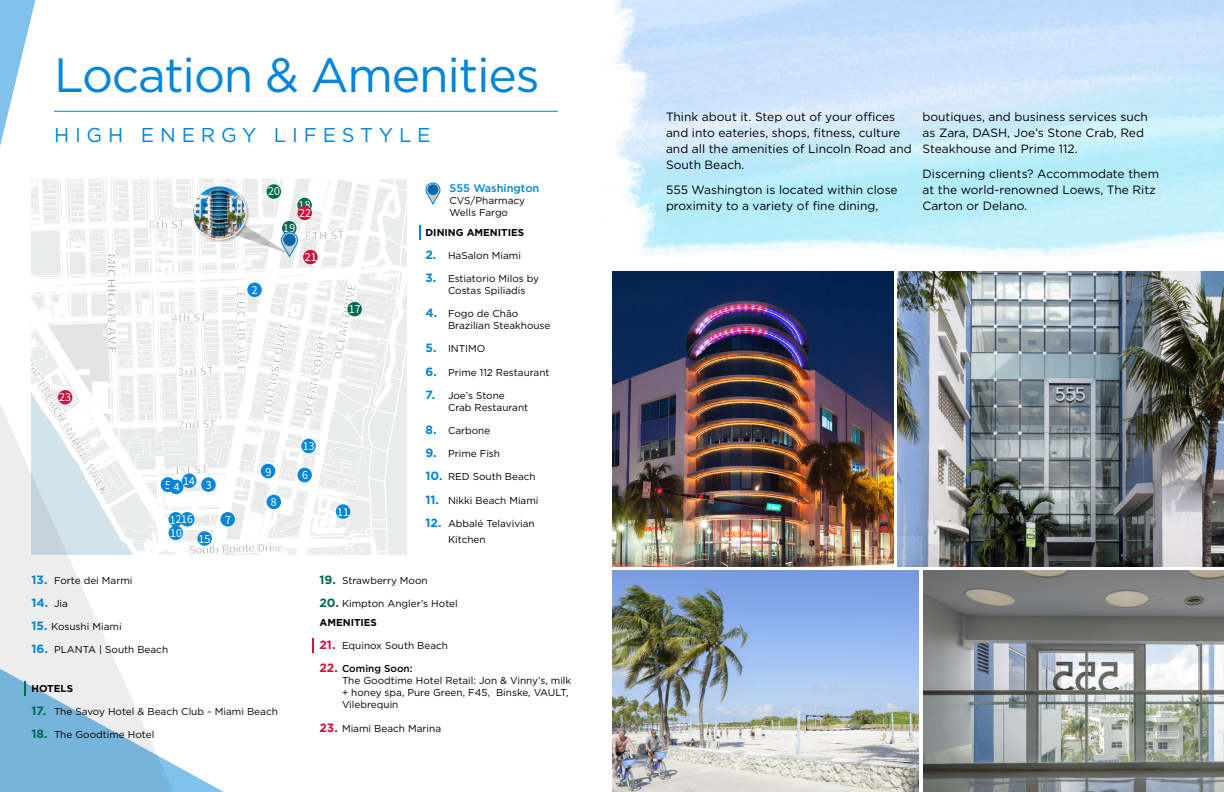
<style>
.page{position:relative;width:1224px;height:792px;background:#fff}
.page>*{position:absolute;margin:0;border:0;box-sizing:border-box;transform-origin:0 0}
.t1{font:48px "Gotham";letter-spacing:-.025em;color:#0185da}
.t2{font:20px "Gotham";letter-spacing:.29em;color:#0185da}
.t3{font:700 13.1px "Source Sans Pro";color:#b1b2b4}
.t4{font:700 13px "Source Sans Pro";color:#b1b2b4}
.t5{font:700 13px "Source Sans Pro";color:#b1b2b4;scale:1.23 1}
.t6{font:12.2px "Source Sans Pro";color:#fff}
.t7{font:12px/16px "Gotham";color:#000}
.t8{font:700 12px "Gotham";color:#0185da}
.t9{font:500 11px "Gotham";color:#0185da}
.t10{font:10px/12px "Gotham";color:#000}
.t11{font:700 10px "Gotham";color:#000}
.s1{font-weight:700;font-size:12px;color:#0185da}
.s2{font-weight:400;font-size:10px;color:#000}
.s3{font-weight:700;font-size:12px;color:#016950}
.s4{font-weight:700;font-size:12px;color:#cd123f}
.s5{font-weight:500}
</style>
<div class="page">
<img style="left:612px;top:0;width:612px;height:280px">
<svg style="left:0;top:781px;width:224px;height:11px;background:#7ebadf"></svg>
<img style="left:612px;top:571px;width:306px;height:221px">
<img style="left:923px;top:571px;width:301px;height:221px">
<img style="left:612px;top:272px;width:281px;height:294px">
<img style="left:898px;top:272px;width:326px;height:294px">
<hr style="left:54px;top:111px;width:504px;height:1px;background:#0185da">
<svg style="left:419px;top:225px;width:2px;height:14px"></svg>
<svg style="left:425px;top:182px;width:16px;height:23px"></svg>
<div style="left:428px;top:184px;width:10px;height:11px;background:#0068aa;border-radius:50%"></div>
<svg style="left:0;top:0;width:407px;height:781px"></svg>
<p class="t1" style="left:54px;top:45px;width:487px">Location &amp; Amenities</p>
<p class="t2" style="left:54px;top:123px;width:378px">HIGH ENERGY LIFESTYLE</p>
<h3 class="t5" style="left:120px;top:253px;width:84px;rotate:89deg">MICHIGAN AVE</h3>
<h3 class="t4" style="left:33px;top:350px;width:160px;rotate:60deg">MIAMI BEACH MARINA W ALK</h3>
<h3 class="t3" style="left:148px;top:216px;width:38px;rotate:-2deg">6th ST</h3>
<h3 class="t3" style="left:171px;top:309px;width:38px;rotate:-2deg">4th ST</h3>
<h3 class="t3" style="left:177px;top:363px;width:38px;rotate:-2deg">3rd ST</h3>
<h3 class="t3" style="left:178px;top:416px;width:40px;rotate:-2deg">2nd ST</h3>
<h3 class="t3" style="left:174px;top:461px;width:36px;rotate:-2deg">1st ST</h3>
<p class="t6" style="left:169px;top:512px;width:25px;rotate:-2deg">1216</p>
<h3 class="t3" style="left:305px;top:227px;width:41px;rotate:-2deg">6TH ST</h3>
<h3 class="t4" style="left:250px;top:292px;width:48px;rotate:89deg">E U C L DI</h3>
<h3 class="t4" style="left:329px;top:358px;width:79px;rotate:-79deg">OCEAN DRIVE</h3>
<h3 class="t4" style="left:258px;top:413px;width:94px;rotate:-79deg">COLLINS COURT</h3>
<h3 class="t4" style="left:299px;top:415px;width:84px;rotate:-79deg">OCEAN COURT</h3>
<h3 class="t3" style="left:188px;top:541px;width:41px;rotate:-2deg">South P</h3>
<h3 class="t3" style="left:244px;top:539px;width:41px;rotate:-1deg">te D rive</h3>
<p class="t9" style="left:449px;top:181px;width:91px">555 Washington</p>
<p class="t10" style="left:450px;top:195px;width:77px">CVS/Pharmacy<br>Wells Fargo</p>
<p class="t11" style="left:426px;top:225px;width:100px">DINING AMENITIES</p>
<p class="t10" style="left:426px;top:249px;width:97px"><span class="s1">2.</span> HaSalon Miami</p>
<p class="t10" style="left:448px;top:272px;width:93px;text-indent:-22px"><span class="s1">3.</span> Estiatorio Milos by<br>Costas Spiliadis</p>
<p class="t10" style="left:448px;top:307px;width:104px;text-indent:-22px"><span class="s1">4.</span> Fogo de Chão<br>Brazilian Steakhouse</p>
<p class="t10" style="left:426px;top:343px;width:61px"><span class="s1">5.</span> INTIMO</p>
<p class="t10" style="left:426px;top:366px;width:126px"><span class="s1">6.</span> Prime 112 Restaurant</p>
<p class="t10" style="left:448px;top:389px;width:82px;text-indent:-22px"><span class="s1">7.</span> Joe’s Stone<br>Crab Restaurant</p>
<p class="t10" style="left:426px;top:424px;width:66px"><span class="s1">8.</span> Carbone</p>
<p class="t10" style="left:426px;top:447px;width:76px"><span class="s1">9.</span> Prime Fish</p>
<p class="t10" style="left:426px;top:471px;width:112px"><span class="s1">10.</span> RED South Beach</p>
<p class="t10" style="left:426px;top:494px;width:115px"><span class="s1">11.</span> Nikki Beach Miami</p>
<p class="t10" style="left:448px;top:515px;width:88px;line-height:16px;text-indent:-22px"><span class="s1">12.</span> Abbalé Telavivian<br>Kitchen</p>
<p class="t10" style="left:32px;top:574px;width:103px"><span class="s1">13.</span> Forte dei Marmi</p>
<p class="t8" style="left:32px;top:594px;width:38px">14. <span class="s2">Jia</span></p>
<p class="t10" style="left:32px;top:620px;width:92px"><span class="s1">15.</span> Kosushi Miami</p>
<p class="t10" style="left:32px;top:643px;width:138px"><span class="s1">16.</span> PLANTA | South Beach</p>
<p class="t11" style="left:32px;top:681px;width:43px">HOTELS</p>
<p class="t10" style="left:32px;top:705px;width:248px"><span class="s3">17.</span> The Savoy Hotel &amp; Beach Club ~ Miami Beach</p>
<p class="t10" style="left:32px;top:728px;width:124px"><span class="s3">18.</span> The Goodtime Hotel</p>
<p class="t10" style="left:320px;top:574px;width:110px"><span class="s3">19.</span> Strawberry Moon</p>
<p class="t10" style="left:320px;top:597px;width:140px"><span class="s3">20.</span> Kimpton Angler’s Hotel</p>
<p class="t11" style="left:320px;top:616px;width:59px">AMENITIES</p>
<p class="t10" style="left:320px;top:639px;width:130px"><span class="s4">21.</span> Equinox South Beach</p>
<p class="t10" style="left:342px;top:663px;width:231px;text-indent:-22px"><span class="s4">22.</span> <span class="s5">Coming Soon:<br></span>The Goodtime Hotel Retail: Jon &amp; Vinny’s, milk + honey spa, Pure Green, F45, Binske, VAULT,<br>Vilebrequin</p>
<p class="t10" style="left:320px;top:722px;width:123px"><span class="s4">23.</span> Miami Beach Marina</p>
<p class="t7" style="left:666px;top:109px;width:247px">Think about it. Step out of your offices and into eateries, shops, fitness, culture and all the amenities of Lincoln Road and South Beach.</p>
<p class="t7" style="left:666px;top:182px;width:233px">555 Washington is located within close proximity to a variety of fine dining,</p>
<p class="t7" style="left:922px;top:109px;width:227px">boutiques, and business services such as Zara, DASH, Joe’s Stone Crab, Red<br>Steakhouse and Prime 112.</p>
<p class="t7" style="left:922px;top:166px;width:238px">Discerning clients? Accommodate them at the world-renowned Loews, The Ritz<br>Carton or Delano.</p>
</div>
